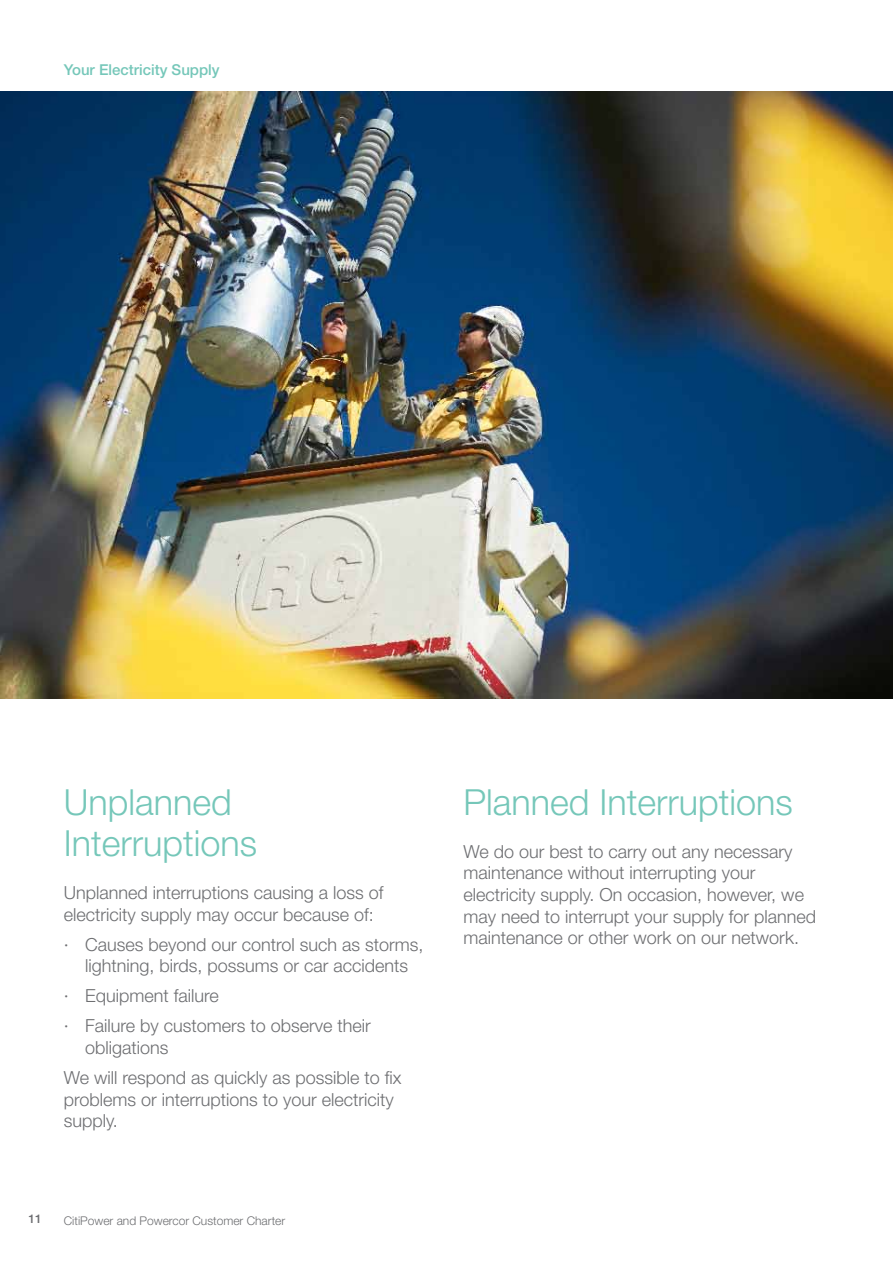
<style>
.page{position:relative;width:893px;height:1263px;background:#fff}
.page>*{position:absolute;margin:0;border:0;box-sizing:border-box;transform-origin:0 0}
.t1{font:300 36px/41.2px "Helvetica Neue";color:#75c7b9}
.t2{font:300 18px/21.6px "Helvetica Neue";color:#6d6e71}
.t3{font:500 15px "Helvetica Neue";color:#75c7b9}
.t4{font:300 12px "Helvetica Neue";color:#6d6e71}
.t5{font:500 12px "Helvetica Neue";color:#6d6e71}
</style>
<div class="page">
<img style="left:0;top:91px;width:893px;height:607px">
<p class="t3" style="left:64px;top:61px;width:157px">Your Electricity Supply</p>
<h1 class="t1" style="left:64px;top:779px;width:195px">Unplanned<br>Interruptions</h1>
<p class="t2" style="left:64px;top:881px;width:321px">Unplanned interruptions causing a loss of electricity supply may occur because of:</p>
<p class="t2" style="left:64px;top:932px;width:361px;text-align:center">· Causes beyond our control such as storms, lightning, birds, possums or car accidents</p>
<p class="t2" style="left:64px;top:980px;width:308px;line-height:30.2px">· Equipment failure<br>· Failure by customers to observe their</p>
<p class="t2" style="left:64px;top:1031px;width:339px;line-height:30.2px;text-indent:21px">obligations<br>We will respond as quickly as possible to fix</p>
<p class="t2" style="left:64px;top:1087px;width:332px">problems or interruptions to your electricity supply.</p>
<p class="t5" style="left:28px;top:1212px;width:15px">11</p>
<p class="t4" style="left:64px;top:1211px;width:223px">CitiPower and Powercor Customer Charter</p>
<h1 class="t1" style="left:463px;top:779px;width:331px">Planned Interruptions</h1>
<p class="t2" style="left:463px;top:839px;width:354px">We do our best to carry out any necessary maintenance without interrupting your electricity supply. On occasion, however, we may need to interrupt your supply for planned maintenance or other work on our network.</p>
</div>
